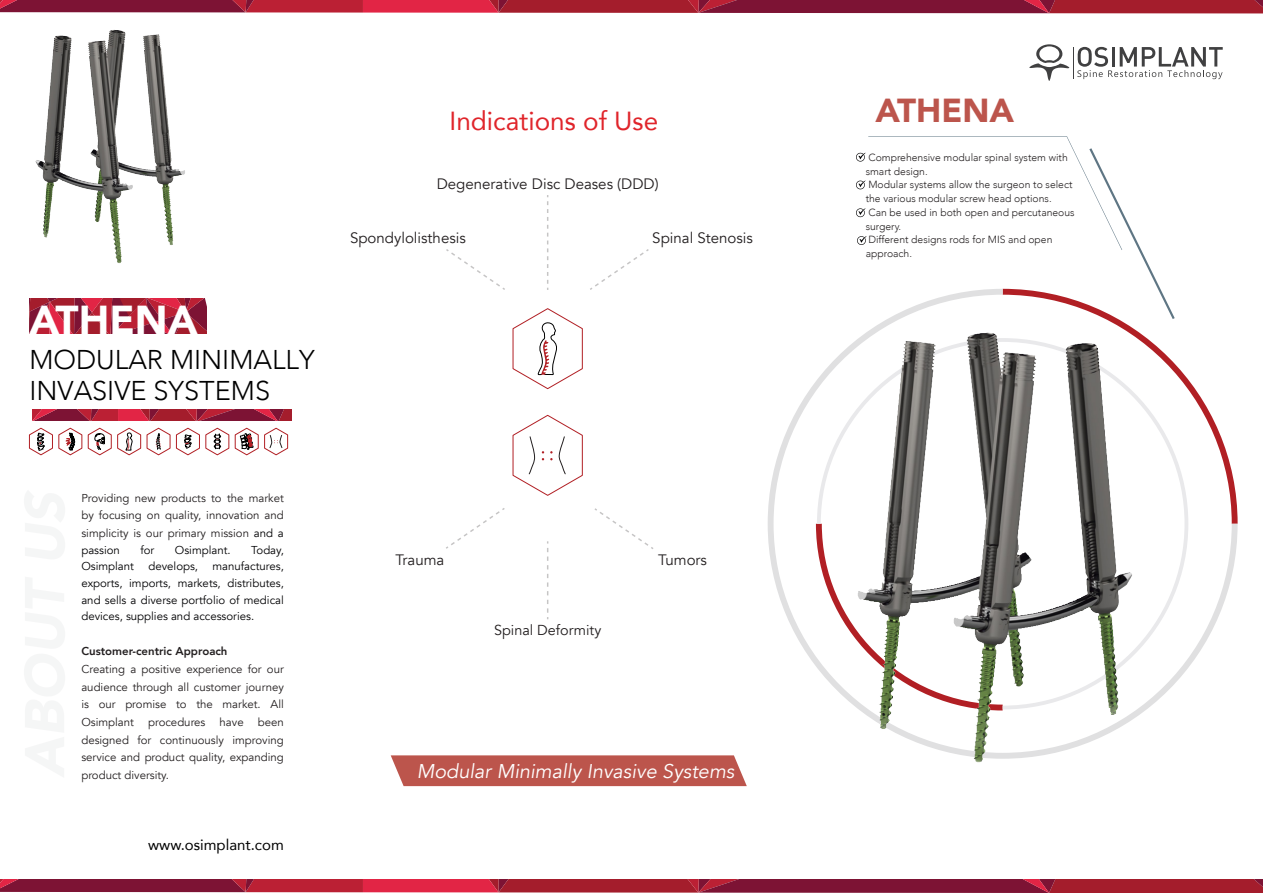
<style>
.page{position:relative;width:1263px;height:893px;background:#fff}
.page>*{position:absolute;margin:0;border:0;box-sizing:border-box;transform-origin:0 0}
.t1{font:900 40.35px "Avenir";color:#fff}
.t2{font:900 33.15px "Avenir";color:#bc554c}
.t3{font:300 27.15px/31px "Avenir";color:#000}
.t4{font:26.1px "Avenir";color:#e0252b}
.t5{font:italic 19.8px "Avenir";color:#fff}
.t6{font:15px "Avenir";color:#231f20}
.t7{font:15px "Avenir";color:#000}
.t8{font:14.4px "Avenir";color:#231f20}
.t9{font:11.4px/17.7px "Avenir";color:#231f20;text-align:justify}
.t10{font:11.4px/16.6px "Avenir";color:#000003;text-align:justify}
.t11{font:800 11.4px "Avenir";color:#231f20}
.t12{font:300 10.35px/13.8px "Avenir";color:#231f20}
.s1{color:#000003}
</style>
<div class="page">
<img style="left:35px;top:30px;width:150px;height:234px">
<svg style="left:29px;top:428px;width:53px;height:27px"></svg>
<svg style="left:88px;top:428px;width:53px;height:27px"></svg>
<svg style="left:147px;top:428px;width:82px;height:27px"></svg>
<svg style="left:235px;top:428px;width:53px;height:27px"></svg>
<svg style="left:29px;top:299px;width:177px;height:34px;background:#a71f37"></svg>
<div style="left:391px;top:755px;width:356px;height:31px;background:#bc554c"></div>
<svg style="left:768px;top:288px;width:470px;height:424px"></svg>
<svg style="left:1067px;top:136px;width:108px;height:183px"></svg>
<hr style="left:868px;top:136px;width:199px;height:1px;background:#5f7684">
<svg style="left:856px;top:153px;width:10px;height:9px"></svg>
<svg style="left:856px;top:181px;width:9px;height:8px"></svg>
<svg style="left:856px;top:208px;width:10px;height:9px"></svg>
<svg style="left:857px;top:236px;width:10px;height:9px"></svg>
<img style="left:850px;top:323px;width:293px;height:440px">
<svg style="left:513px;top:308px;width:70px;height:81px"></svg>
<svg style="left:513px;top:415px;width:70px;height:81px"></svg>
<svg style="left:446px;top:508px;width:59px;height:41px"></svg>
<svg style="left:547px;top:195px;width:1px;height:95px"></svg>
<svg style="left:547px;top:541px;width:1px;height:78px"></svg>
<svg style="left:590px;top:249px;width:59px;height:41px"></svg>
<svg style="left:594px;top:508px;width:59px;height:41px"></svg>
<svg style="left:446px;top:249px;width:59px;height:41px"></svg>
<svg style="left:32px;top:410px;width:259px;height:11px;background:#a31d37"></svg>
<svg style="left:1029px;top:44px;width:40px;height:37px"></svg>
<hr style="left:1073px;top:47px;width:1px;height:31px;background:#404041">
<svg style="left:1077px;top:47px;width:146px;height:32px"></svg>
<svg style="left:0;top:0;width:1263px;height:13px;background:#9d1e37"></svg>
<svg style="left:0;top:880px;width:1263px;height:13px;background:#9f213a"></svg>
<h1 class="t1" style="left:29px;top:285px;width:170px">ATHENA</h1>
<h3 class="t3" style="left:29px;top:344px;width:287px">MODULAR MINIMALLY<br>INVASIVE SYSTEMS</h3>
<h3 class="t4" style="left:450px;top:100px;width:210px">Indications of Use</h3>
<h3 class="t6" style="left:437px;top:174px;width:223px">Degenerative Disc Deases (DDD)</h3>
<h3 class="t6" style="left:350px;top:229px;width:117px">Spondylolisthesis</h3>
<h3 class="t6" style="left:652px;top:229px;width:102px">Spinal Stenosis</h3>
<p class="t9" style="left:81px;top:489px;width:204px;line-height:17.2px">Providing new products to the market by focusing on quality, innovation and simplicity is our primary mission <span class="s1">and a passion</span></p>
<p class="t10" style="left:140px;top:542px;width:15px">for</p>
<p class="t10" style="left:175px;top:542px;width:57px">Osimplant.</p>
<p class="t10" style="left:251px;top:542px;width:34px">Today,</p>
<p class="t10" style="left:81px;top:558px;width:204px;text-indent:131px">manufactures, exports, imports, markets, distributes, and sells a diverse portfolio of medical devices, supplies and accessories.</p>
<p class="t11" style="left:81px;top:643px;width:148px">Customer-centric Approach</p>
<p class="t9" style="left:81px;top:660px;width:204px">Creating a positive experience for our audience through all customer journey is our promise to the market. All Osimplant procedures have been designed for continuously improving service and product quality, expanding product diversity.</p>
<p class="t10" style="left:81px;top:558px;width:54px">Osimplant</p>
<p class="t10" style="left:148px;top:558px;width:51px">develops,</p>
<h3 class="t7" style="left:148px;top:833px;width:137px">www.osimplant.com</h3>
<h3 class="t6" style="left:395px;top:551px;width:51px">Trauma</h3>
<p class="t8" style="left:494px;top:622px;width:109px">Spinal Deformity</p>
<h3 class="t6" style="left:658px;top:551px;width:50px">Tumors</h3>
<h3 class="t5" style="left:417px;top:759px;width:319px">Modular Minimally Invasive Systems</h3>
<h2 class="t2" style="left:876px;top:82px;width:140px">ATHENA</h2>
<p class="t12" style="left:866px;top:151px;width:210px">Comprehensive modular spinal system with smart design.<br>Modular systems allow the surgeon to select the various modular screw head options.<br>Can be used in both open and percutaneous surgery.<br>Different designs rods for MIS and open approach.</p>
</div>
